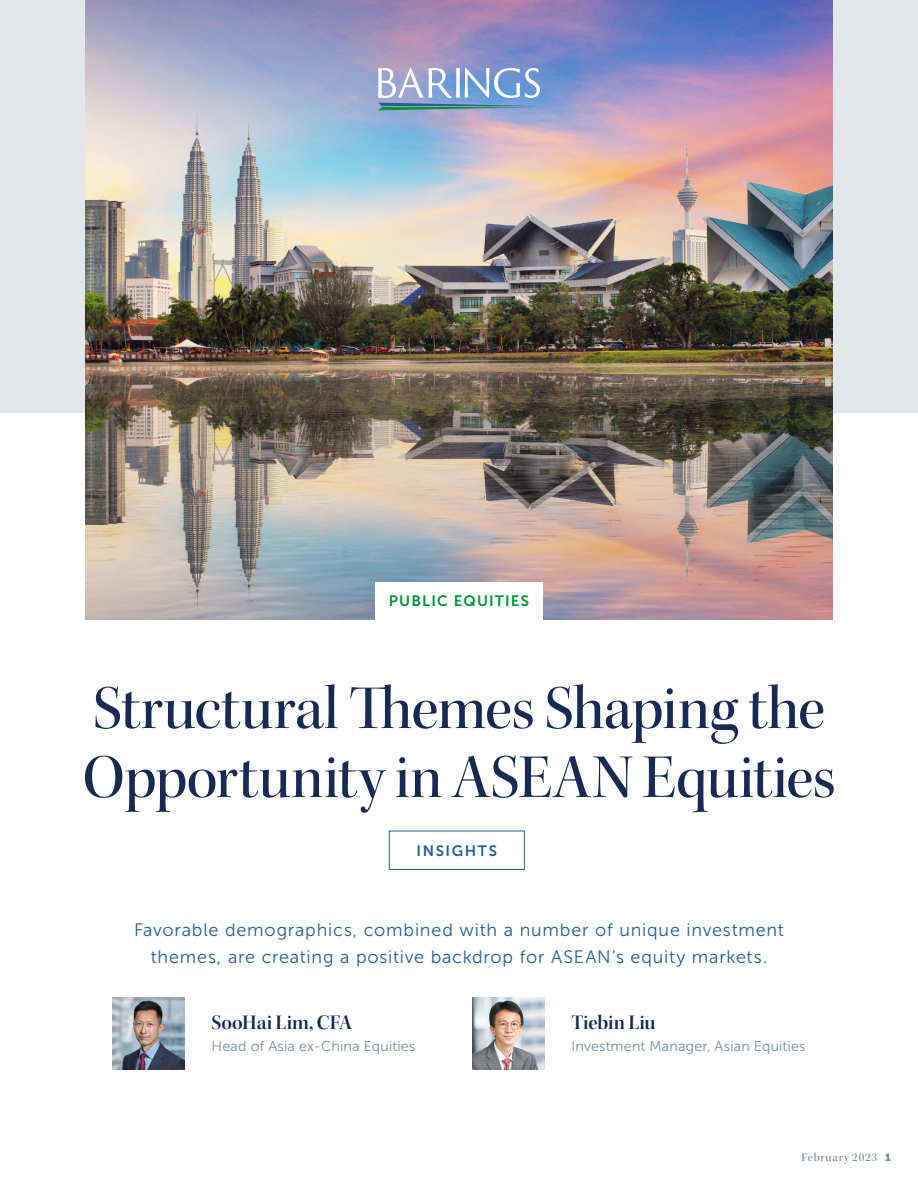
<style>
.page{position:relative;width:918px;height:1188px;background:#fff}
.page>*{position:absolute;margin:0;border:0;box-sizing:border-box;transform-origin:0 0}
.t1{font:63px/69px "Kepler Std Medium Disp";letter-spacing:-.005em;color:#182a54}
.t2{font:21px "Kepler Std Semibold Disp";letter-spacing:-.005em;color:#182a54}
.t3{font:18px/27px "Museo Sans 300";letter-spacing:.045em;color:#276092;text-align:center}
.t4{font:15px "Museo Sans 700";letter-spacing:.08em;color:#00953b}
.t5{font:15px "Museo Sans 700";letter-spacing:.105em;color:#276092}
.t6{font:14.25px "Museo Sans 300";letter-spacing:.015em;color:#7d8c98}
.t7{font:12px "Kepler Std Medium Disp";letter-spacing:.07em;color:#768693}
.s1{font-family:"Museo Sans 900";font-size:10.5px}
</style>
<div class="page">
<div style="left:0;top:0;width:918px;height:413px;background:#e4e7e9"></div>
<img style="left:86px;top:0;width:747px;height:620px">
<div style="left:375px;top:582px;width:168px;height:45px;background:#fff"></div>
<div style="left:389px;top:831px;width:136px;height:39px;border:1px solid #276092"></div>
<img style="left:473px;top:997px;width:72px;height:72px">
<img style="left:112px;top:997px;width:72px;height:72px">
<svg style="left:378px;top:67px;width:162px;height:43px;background:#91aed2"></svg>
<p class="t4" style="left:389px;top:593px;width:142px">PUBLIC EQUITIES</p>
<h1 class="t1" style="left:83px;top:675px;width:754px">Structural Themes Shaping the<br>Opportunity in ASEAN Equities</h1>
<p class="t5" style="left:417px;top:842px;width:82px">INSIGHTS</p>
<p class="t3" style="left:134px;top:917px;width:651px">Favorable demographics, combined with a number of unique investment themes, are creating a positive backdrop for ASEAN’s equity markets.</p>
<p class="t2" style="left:212px;top:1010px;width:142px">SooHai Lim, CFA</p>
<p class="t6" style="left:212px;top:1039px;width:205px">Head of Asia ex-China Equities</p>
<p class="t2" style="left:572px;top:1010px;width:86px">Tiebin Liu</p>
<p class="t6" style="left:572px;top:1039px;width:235px">Investment Manager, Asian Equities</p>
<p class="t7" style="left:801px;top:1150px;width:91px">February 2023 <span class="s1">1</span></p>
</div>
